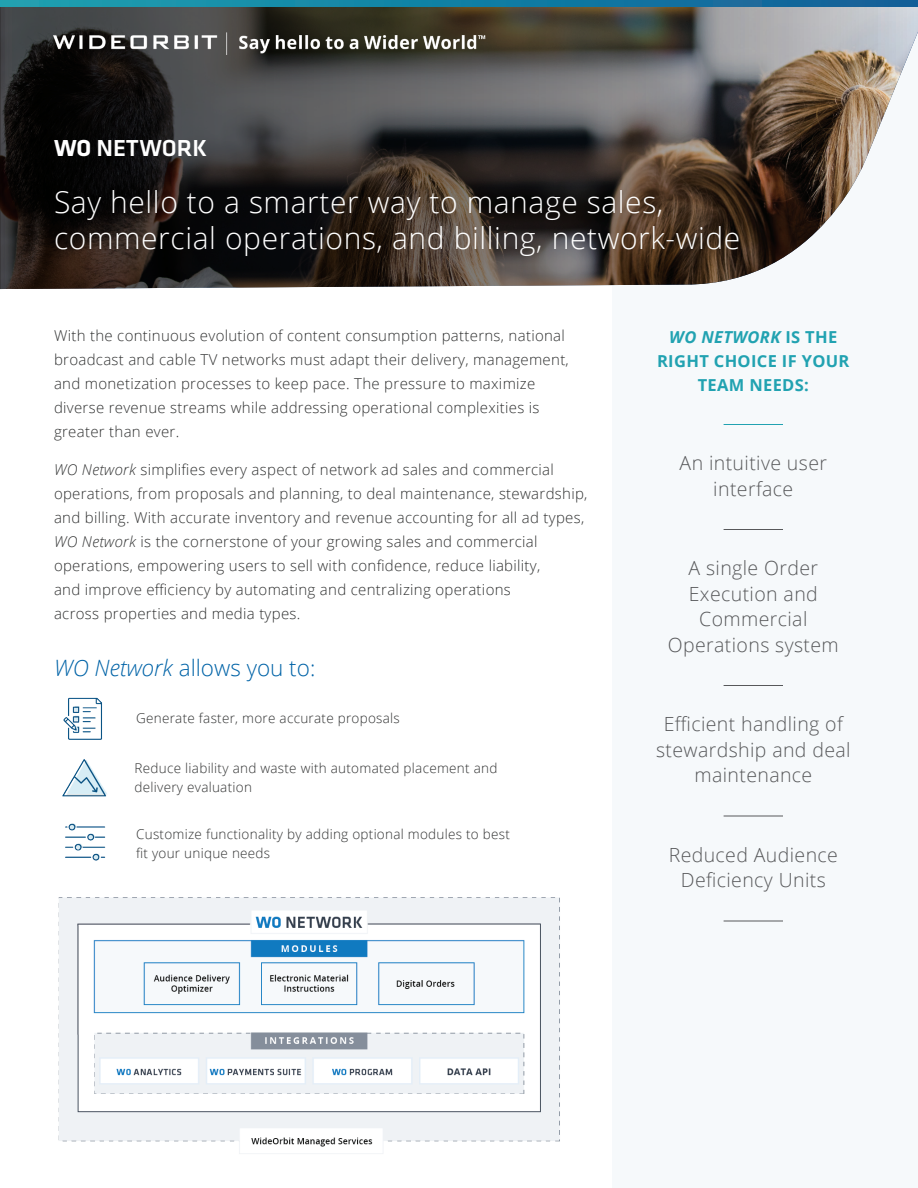
<style>
.page{position:relative;width:918px;height:1188px;background:#fff}
.page>*{position:absolute;margin:0;border:0;box-sizing:border-box;transform-origin:0 0}
.t1{font:300 30px/36px "Open Sans";letter-spacing:.02em;color:#fff}
.t2{font:500 24px "Klavika";color:#fff}
.t3{font:300 22.5px "Open Sans";color:#0163a7}
.t4{font:300 19.5px/25.5px "Open Sans";letter-spacing:.02em;color:#57585a;text-align:center}
.t5{font:700 16.5px/24px "Open Sans";letter-spacing:.02em;color:#21a2b1;text-align:center}
.t6{font:300 15px/24px "Open Sans";letter-spacing:.02em;color:#313232}
.t7{font:300 13.5px/19.5px "Open Sans";letter-spacing:.02em;color:#313232}
.s1{font-weight:700}
.s2{font-style:italic}
</style>
<div class="page">
<div style="left:612px;top:0;width:306px;height:1188px;background:#f6f9fb"></div>
<svg style="left:0;top:7px;width:918px;height:282px;background:#504b46"></svg>
<hr style="left:724px;top:424px;width:59px;height:1px;background:#21a2b1">
<hr style="left:724px;top:529px;width:59px;height:1px;background:#57585a">
<hr style="left:724px;top:685px;width:59px;height:1px;background:#57585a">
<hr style="left:724px;top:816px;width:59px;height:1px;background:#57585a">
<hr style="left:724px;top:921px;width:59px;height:1px;background:#57585a">
<svg style="left:0;top:0;width:918px;height:7px;background:#157fa4"></svg>
<img style="left:65px;top:823px;width:41px;height:38px">
<img style="left:63px;top:759px;width:44px;height:38px">
<img style="left:58px;top:897px;width:502px;height:257px">
<img style="left:63px;top:697px;width:39px;height:43px">
<img style="left:54px;top:27px;width:432px;height:27px">
<h2 class="t2" style="left:54px;top:132px;width:155px"><span class="s1">WO</span> NETWORK</h2>
<h1 class="t1" style="left:54px;top:183px;width:688px">Say hello to a smarter way to manage sales, commercial operations, and billing, network-wide</h1>
<p class="t6" style="left:54px;top:324px;width:516px">With the continuous evolution of content consumption patterns, national broadcast and cable TV networks must adapt their delivery, management, and monetization processes to keep pace. The pressure to maximize diverse revenue streams while addressing operational complexities is greater than ever.</p>
<p class="t6" style="left:54px;top:457px;width:535px"><span class="s2">WO Network</span> simplifies every aspect of network ad sales and commercial operations, from proposals and planning, to deal maintenance, stewardship, and billing. With accurate inventory and revenue accounting for all ad types, <span class="s2">WO Network</span> is the cornerstone of your growing sales and commercial operations, empowering users to sell with confidence, reduce liability,<br>and improve efficiency by automating and centralizing operations<br>across properties and media types.</p>
<h3 class="t3" style="left:54px;top:652px;width:263px"><span class="s2">WO Network</span> allows you to:</h3>
<p class="t7" style="left:136px;top:708px;width:265px">Generate faster, more accurate proposals</p>
<p class="t7" style="left:135px;top:758px;width:364px">Reduce liability and waste with automated placement and delivery evaluation</p>
<p class="t7" style="left:136px;top:824px;width:375px">Customize functionality by adding optional modules to best fit your unique needs</p>
<p class="t5" style="left:657px;top:324px;width:194px"><span class="s2">WO NETWORK</span> IS THE<br>RIGHT CHOICE IF YOUR<br>TEAM NEEDS:</p>
<h3 class="t4" style="left:680px;top:450px;width:149px">An intuitive user interface</h3>
<h3 class="t4" style="left:668px;top:555px;width:172px">A single Order<br>Execution and<br>Commercial<br>Operations system</h3>
<h3 class="t4" style="left:656px;top:711px;width:196px">Efficient handling of stewardship and deal maintenance</h3>
<h3 class="t4" style="left:669px;top:841px;width:171px">Reduced Audience<br>Deficiency Units</h3>
</div>
